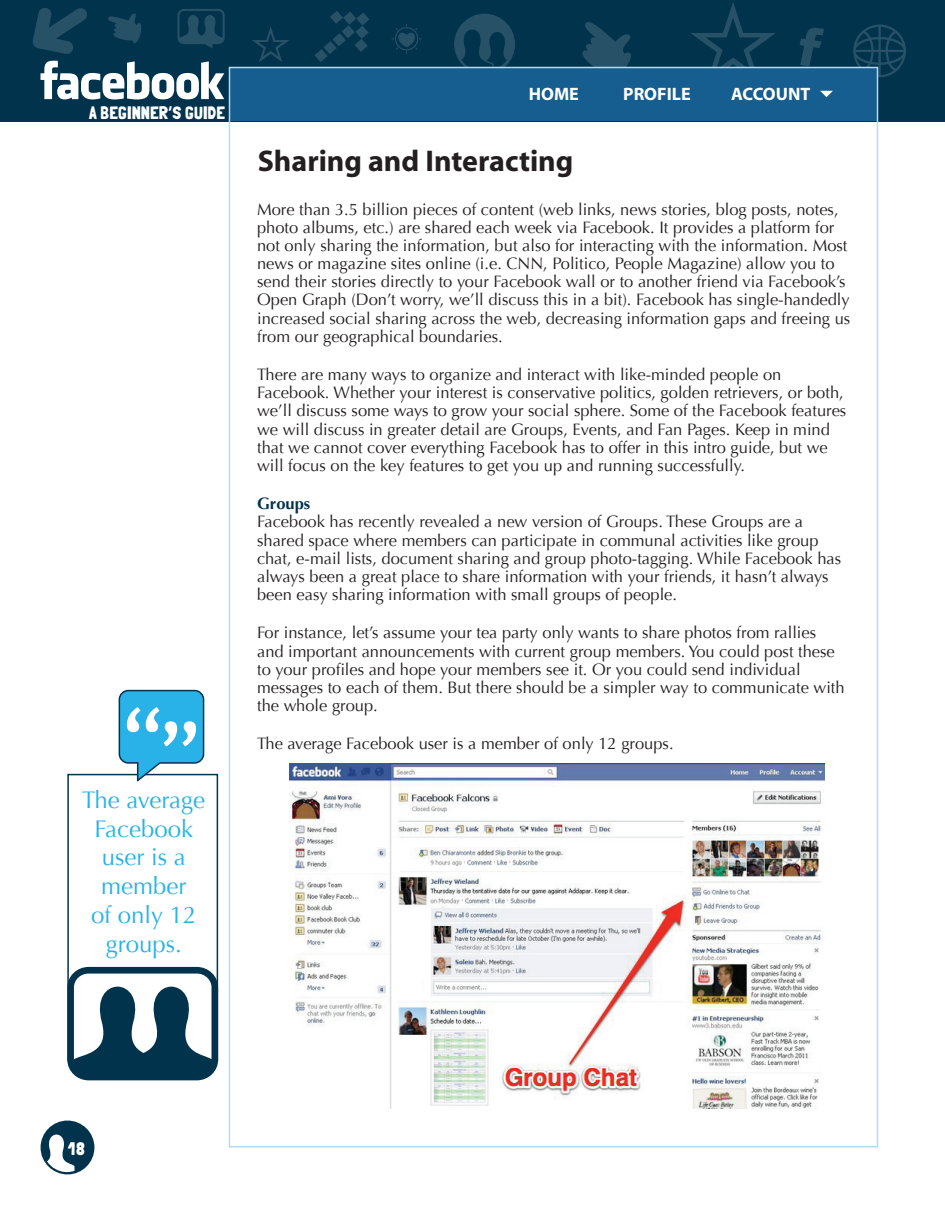
<style>
.page{position:relative;width:945px;height:1215px;background:#fff}
.page>*{position:absolute;margin:0;border:0;box-sizing:border-box;transform-origin:0 0}
.t1{font:700 30px "Myriad";color:#231f20}
.No_Spacing{font:24px/28.8px "Optima";color:#29b2e7;text-align:center}
.t2{font:700 18px "Myriad";color:#fff}
.t3{font:18px "Folk solid";color:#fff}
.t4{font:16.5px/18.1px "Optima";color:#231f20}
.t5{font:700 16.5px "Optima";color:#02334d}
</style>
<div class="page">
<div style="left:0;top:0;width:932px;height:121px;background:#02334d"></div>
<svg style="left:33px;top:8px;width:54px;height:46px"></svg>
<svg style="left:853px;top:25px;width:53px;height:52px"></svg>
<svg style="left:177px;top:9px;width:48px;height:39px"></svg>
<svg style="left:315px;top:11px;width:54px;height:51px"></svg>
<svg style="left:800px;top:28px;width:24px;height:38px"></svg>
<svg style="left:392px;top:24px;width:30px;height:30px"></svg>
<svg style="left:108px;top:14px;width:34px;height:29px"></svg>
<svg style="left:690px;top:3px;width:86px;height:64px"></svg>
<svg style="left:252px;top:27px;width:37px;height:35px"></svg>
<svg style="left:454px;top:14px;width:61px;height:53px"></svg>
<svg style="left:582px;top:22px;width:49px;height:45px"></svg>
<div style="left:229px;top:68px;width:649px;height:53px;background:#155e8f"></div>
<svg style="left:41px;top:61px;width:183px;height:38px"></svg>
<svg style="left:820px;top:91px;width:13px;height:6px"></svg>
<svg style="left:41px;top:1121px;width:53px;height:53px"></svg>
<div style="left:932px;top:0;width:13px;height:121px;background:#02334d"></div>
<div style="left:67px;top:774px;width:151px;height:287px;background:#fff;border:2px solid #02334d"></div>
<img style="left:290px;top:763px;width:534px;height:346px">
<svg style="left:67px;top:967px;width:151px;height:113px"></svg>
<svg style="left:119px;top:690px;width:85px;height:91px"></svg>
<p class="t3" style="left:89px;top:102px;width:138px">A BEGINNER’S GUIDE</p>
<p class="No_Spacing" style="left:82px;top:786px;width:124px">The average<br>Facebook user is a member<br>of only 12 groups.</p>
<p class="t2" style="left:529px;top:84px;width:52px">HOME</p>
<p class="t2" style="left:623px;top:84px;width:69px">PROFILE</p>
<p class="t2" style="left:731px;top:84px;width:81px">ACCOUNT</p>
<p class="t1" style="left:258px;top:145px;width:317px">Sharing and Interacting</p>
<p class="t4" style="left:257px;top:200px;width:595px">More than 3.5 billion pieces of content (web links, news stories, blog posts, notes, photo albums, etc.) are shared each week via Facebook. It provides a platform for not only sharing the information, but also for interacting with the information. Most news or magazine sites online (i.e. CNN, Politico, People Magazine) allow you to send their stories directly to your Facebook wall or to another friend via Facebook’s Open Graph (Don’t worry, we’ll discuss this in a bit). Facebook has single-handedly increased social sharing across the web, decreasing information gaps and freeing us from our geographical boundaries.</p>
<p class="t4" style="left:257px;top:366px;width:591px">There are many ways to organize and interact with like-minded people on Facebook. Whether your interest is conservative politics, golden retrievers, or both, we’ll discuss some ways to grow your social sphere. Some of the Facebook features we will discuss in greater detail are Groups, Events, and Fan Pages. Keep in mind that we cannot cover everything Facebook has to offer in this intro guide, but we will focus on the key features to get you up and running successfully.</p>
<p class="t5" style="left:257px;top:494px;width:55px">Groups</p>
<p class="t4" style="left:257px;top:513px;width:586px">Facebook has recently revealed a new version of Groups. These Groups are a shared space where members can participate in communal activities like group chat, e-mail lists, document sharing and group photo-tagging. While Facebook has always been a great place to share information with your friends, it hasn’t always been easy sharing information with small groups of people.</p>
<p class="t4" style="left:257px;top:624px;width:589px">For instance, let’s assume your tea party only wants to share photos from rallies and important announcements with current group members. You could post these to your profiles and hope your members see it. Or you could send individual messages to each of them. But there should be a simpler way to communicate with the whole group.</p>
<p class="t4" style="left:257px;top:735px;width:418px">The average Facebook user is a member of only 12 groups.</p>
<p class="t3" style="left:68px;top:1138px;width:19px">18</p>
</div>
